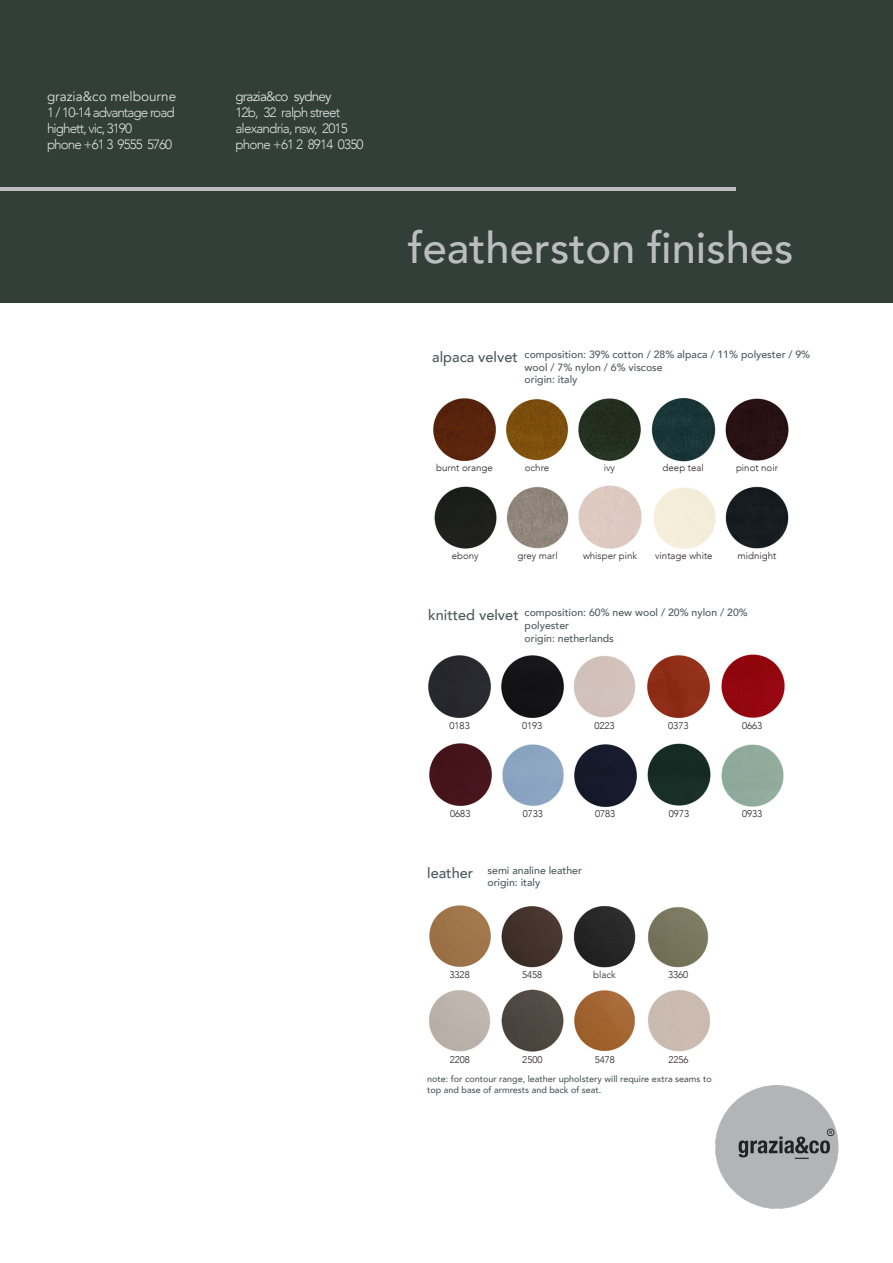
<style>
.page{position:relative;width:893px;height:1263px;background:#fff}
.page>*{position:absolute;margin:0;border:0;box-sizing:border-box;transform-origin:0 0}
.t1{font:500 43.5px "Avenir";color:#bcbdc0}
.t2{font:500 14.55px "Avenir";color:#4c595d}
.t3{font:300 13.5px "Avenir";letter-spacing:-.065em;color:#dcdddf}
.t4{font:13.5px "Avenir";color:#dcdddf}
.t5{font:13.5px "Avenir";letter-spacing:-.06em;color:#dcdddf}
.t6{font:500 10.5px/12.6px "Avenir";color:#4c595d}
.t7{font:300 9.75px "Avenir";color:#231f20}
.t8{font:500 9px/10.8px "Avenir";color:#4c595d}
</style>
<div class="page">
<div style="left:0;top:0;width:893px;height:303px;background:#323f38"></div>
<img style="left:716px;top:1086px;width:123px;height:123px">
<hr style="left:0;top:187px;width:736px;height:3px;background:#bcbdc0">
<img style="left:433px;top:398px;width:63px;height:63px">
<img style="left:578px;top:398px;width:63px;height:63px">
<img style="left:725px;top:486px;width:64px;height:63px">
<img style="left:434px;top:486px;width:63px;height:63px">
<img style="left:506px;top:487px;width:63px;height:62px">
<img style="left:505px;top:399px;width:64px;height:62px">
<img style="left:725px;top:398px;width:64px;height:63px">
<img style="left:653px;top:487px;width:63px;height:62px">
<img style="left:578px;top:485px;width:64px;height:64px">
<img style="left:651px;top:398px;width:64px;height:63px">
<img style="left:428px;top:655px;width:63px;height:63px">
<img style="left:501px;top:655px;width:63px;height:63px">
<img style="left:573px;top:656px;width:63px;height:62px">
<img style="left:647px;top:655px;width:63px;height:63px">
<img style="left:721px;top:654px;width:64px;height:64px">
<img style="left:429px;top:743px;width:63px;height:63px">
<img style="left:502px;top:744px;width:62px;height:62px">
<img style="left:574px;top:744px;width:63px;height:63px">
<img style="left:721px;top:744px;width:63px;height:63px">
<img style="left:647px;top:743px;width:64px;height:63px">
<img style="left:429px;top:990px;width:62px;height:62px">
<img style="left:501px;top:989px;width:63px;height:63px">
<img style="left:429px;top:905px;width:62px;height:62px">
<img style="left:501px;top:906px;width:62px;height:62px">
<img style="left:574px;top:990px;width:61px;height:62px">
<img style="left:573px;top:906px;width:63px;height:62px">
<img style="left:648px;top:907px;width:61px;height:61px">
<img style="left:648px;top:990px;width:63px;height:62px">
<p class="t4" style="left:47px;top:88px;width:131px">grazia&amp;co melbourne</p>
<p class="t3" style="left:47px;top:104px;width:129px">1 / 10-14 advantage road</p>
<p class="t3" style="left:47px;top:121px;width:87px">highett, vic, 3190</p>
<p class="t3" style="left:47px;top:137px;width:127px">phone +61 3 9555 5760</p>
<p class="t5" style="left:235px;top:88px;width:98px">grazia&amp;co sydney</p>
<p class="t3" style="left:235px;top:104px;width:106px">12b, 32 ralph street</p>
<p class="t3" style="left:235px;top:121px;width:114px">alexandria, nsw, 2015</p>
<p class="t3" style="left:235px;top:137px;width:130px">phone +61 2 8914 0350</p>
<p class="t1" style="left:408px;top:210px;width:387px">featherston finishes</p>
<p class="t2" style="left:432px;top:344px;width:87px">alpaca velvet</p>
<p class="t6" style="left:525px;top:347px;width:287px">composition: 39% cotton / 28% alpaca / 11% polyester / 9% wool / 7% nylon / 6% viscose</p>
<p class="t6" style="left:525px;top:373px;width:54px">origin: italy</p>
<p class="t7" style="left:436px;top:462px;width:58px">burnt orange</p>
<p class="t7" style="left:525px;top:462px;width:26px">ochre</p>
<p class="t7" style="left:604px;top:462px;width:13px">ivy</p>
<p class="t7" style="left:663px;top:462px;width:43px">deep teal</p>
<p class="t7" style="left:736px;top:462px;width:43px">pinot noir</p>
<p class="t7" style="left:452px;top:550px;width:28px">ebony</p>
<p class="t7" style="left:518px;top:550px;width:42px">grey marl</p>
<p class="t7" style="left:583px;top:550px;width:56px">whisper pink</p>
<p class="t7" style="left:655px;top:550px;width:59px">vintage white</p>
<p class="t7" style="left:738px;top:550px;width:40px">midnight</p>
<p class="t6" style="left:525px;top:606px;width:225px">composition: 60% new wool / 20% nylon / 20% polyester</p>
<p class="t6" style="left:525px;top:631px;width:91px">origin: netherlands</p>
<p class="t2" style="left:428px;top:603px;width:92px">knitted velvet</p>
<p class="t7" style="left:450px;top:720px;width:22px">0183</p>
<p class="t7" style="left:522px;top:720px;width:22px">0193</p>
<p class="t7" style="left:594px;top:720px;width:22px">0223</p>
<p class="t7" style="left:668px;top:720px;width:22px">0373</p>
<p class="t7" style="left:742px;top:720px;width:22px">0663</p>
<p class="t7" style="left:450px;top:807px;width:22px">0683</p>
<p class="t7" style="left:523px;top:807px;width:22px">0733</p>
<p class="t7" style="left:595px;top:807px;width:22px">0783</p>
<p class="t7" style="left:669px;top:807px;width:22px">0973</p>
<p class="t7" style="left:742px;top:807px;width:22px">0933</p>
<p class="t2" style="left:427px;top:860px;width:48px">leather</p>
<p class="t6" style="left:487px;top:863px;width:96px">semi analine leather</p>
<p class="t6" style="left:487px;top:876px;width:54px">origin: italy</p>
<p class="t7" style="left:450px;top:969px;width:22px">3328</p>
<p class="t7" style="left:522px;top:969px;width:22px">5458</p>
<p class="t7" style="left:593px;top:969px;width:24px">black</p>
<p class="t7" style="left:668px;top:969px;width:22px">3360</p>
<p class="t7" style="left:450px;top:1053px;width:22px">2208</p>
<p class="t7" style="left:522px;top:1053px;width:22px">2500</p>
<p class="t7" style="left:595px;top:1053px;width:22px">5478</p>
<p class="t7" style="left:668px;top:1053px;width:22px">2256</p>
<p class="t8" style="left:427px;top:1073px;width:286px">note: for contour range, leather upholstery will require extra seams to top and base of armrests and back of seat.</p>
</div>
